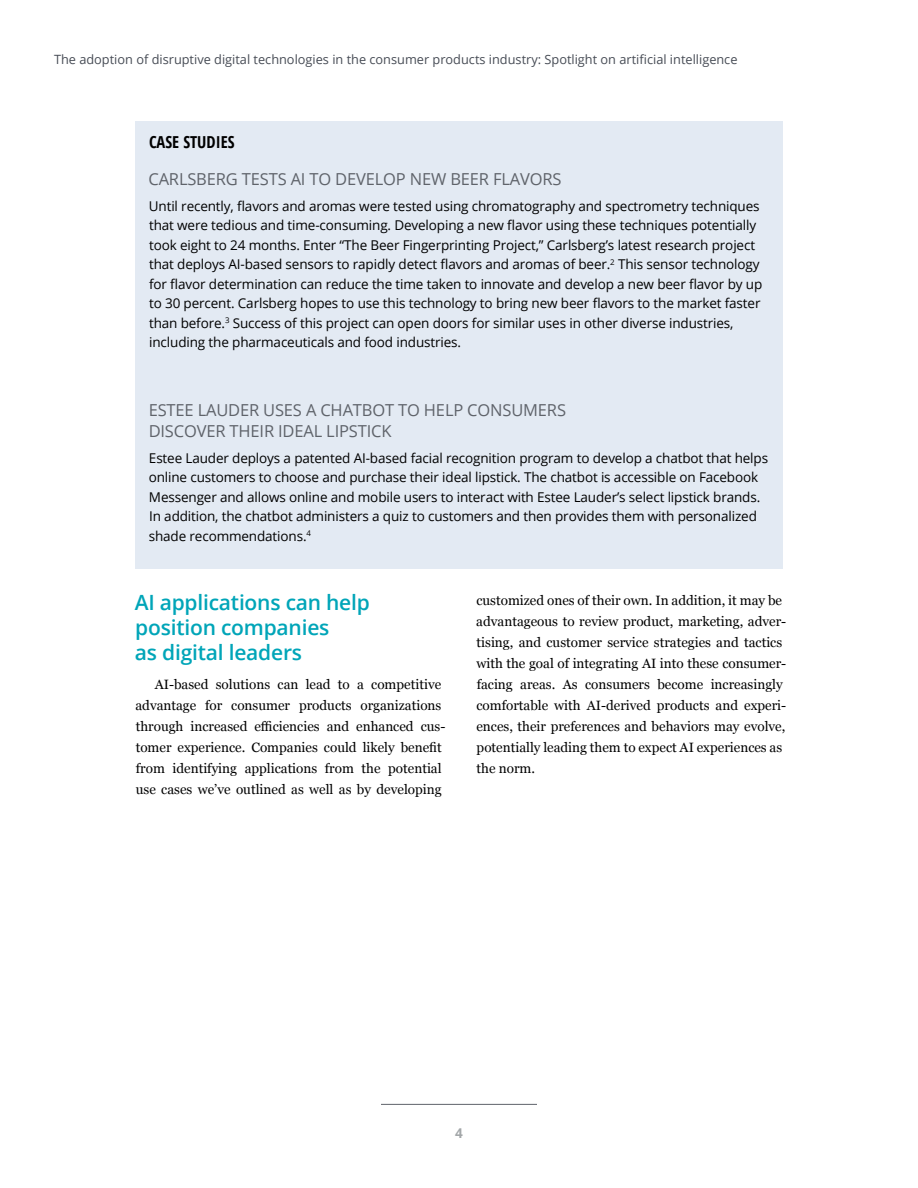
<style>
.page{position:relative;width:918px;height:1188px;background:#fff}
.page>*{position:absolute;margin:0;border:0;box-sizing:border-box;transform-origin:0 0}
.heading2{font:600 21px/25.2px "Open Sans";letter-spacing:-.01em;color:#00a5b8}
.heading3{font:16.5px/21px "Open Sans";letter-spacing:-.01em;color:#5f636a}
.sidebar-h1{font:700 16.5px "Open Sans Condensed";color:#000}
.sidebar-body{font:13.5px/19.5px "Open Sans";letter-spacing:-.01em;color:#000}
.body-copy{font:13.5px/21px "Georgia";color:#000}
.t1{font:700 13.5px "Open Sans";color:#a3a7a9}
.t2{font:12.75px "Open Sans";color:#474c55}
</style>
<div class="page">
<hr style="left:381px;top:1104px;width:156px;height:1px;background:#5f636a">
<div style="left:135px;top:122px;width:648px;height:447px;background:#e3eaf3"></div>
<p class="t2" style="left:54px;top:50px;width:685px">The adoption of disruptive digital technologies in the consumer products industry: Spotlight on artificial intelligence</p>
<p class="sidebar-h1" style="left:149px;top:130px;width:87px">CASE STUDIES</p>
<p class="heading3" style="left:148px;top:168px;width:415px">CARLSBERG TESTS AI TO DEVELOP NEW BEER FLAVORS</p>
<p class="sidebar-body" style="left:149px;top:196px;width:615px">Until recently, flavors and aromas were tested using chromatography and spectrometry techniques that were tedious and time-consuming. Developing a new flavor using these techniques potentially took eight to 24 months. Enter “The Beer Fingerprinting Project,” Carlsberg’s latest research project that deploys AI-based sensors to rapidly detect flavors and aromas of beer.<sup>2</sup> This sensor technology for flavor determination can reduce the time taken to innovate and develop a new beer flavor by up to 30 percent. Carlsberg hopes to use this technology to bring new beer flavors to the market faster than before.<sup>3</sup> Success of this project can open doors for similar uses in other diverse industries, including the pharmaceuticals and food industries.</p>
<p class="heading3" style="left:149px;top:399px;width:419px">ESTEE LAUDER USES A CHATBOT TO HELP CONSUMERS<br>DISCOVER THEIR IDEAL LIPSTICK</p>
<p class="sidebar-body" style="left:149px;top:448px;width:621px">Estee Lauder deploys a patented AI-based facial recognition program to develop a chatbot that helps online customers to choose and purchase their ideal lipstick. The chatbot is accessible on Facebook Messenger and allows online and mobile users to interact with Estee Lauder’s select lipstick brands.<br>In addition, the chatbot administers a quiz to customers and then provides them with personalized shade recommendations.<sup>4</sup></p>
<p class="heading2" style="left:135px;top:589px;width:237px">AI applications can help position companies<br>as digital leaders</p>
<p class="body-copy" style="left:135px;top:673px;width:312px;text-indent:19px">AI-based solutions can lead to a competitive advantage for consumer products organizations through increased efficiencies and enhanced cus&shy;tomer experience. Companies could likely benefit from identifying applications from the potential use cases we’ve outlined as well as by developing</p>
<p class="body-copy" style="left:476px;top:589px;width:312px">customized ones of their own. In addition, it may be advantageous to review product, marketing, adver&shy;tising, and customer service strategies and tactics with the goal of integrating AI into these consumer&shy;facing areas. As consumers become increasingly comfortable with AI-derived products and experi&shy;ences, their preferences and behaviors may evolve, potentially leading them to expect AI experiences as the norm.</p>
<p class="t1" style="left:455px;top:1123px;width:9px">4</p>
</div>
